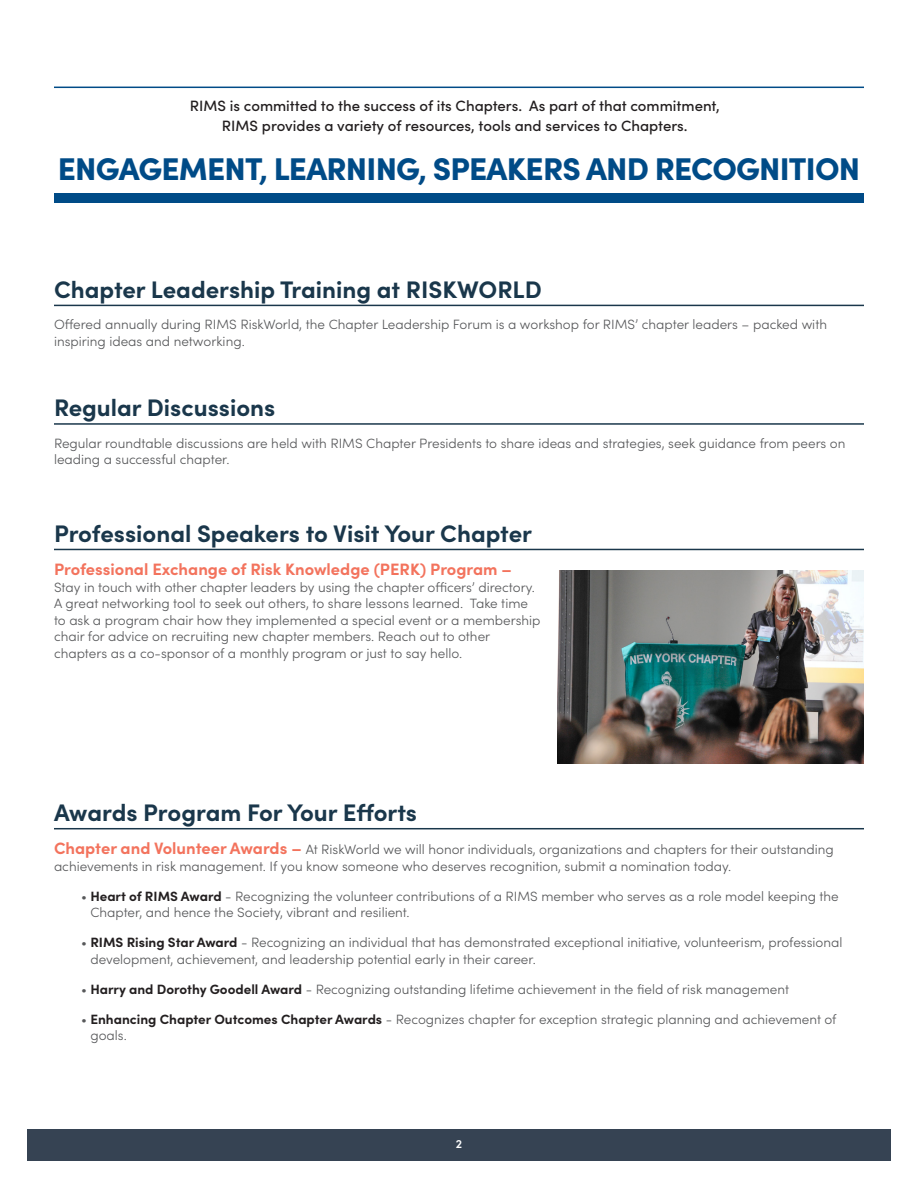
<style>
.page{position:relative;width:918px;height:1188px;background:#fff}
.page>*{position:absolute;margin:0;border:0;box-sizing:border-box;transform-origin:0 0}
.Body{font:900 31.5px "Sofia Pro";letter-spacing:-.025em;color:#004b87}
.Heading{font:700 24px "Sofia Pro";color:#1a374b}
.Body-2{font:700 16.5px "Sofia Pro";color:#f3735d}
.Body-3{font:500 15px/19.5px "Sofia Pro";color:#231f20;text-align:center}
.Body-4{font:300 13.5px/16.5px "Sofia Pro";color:#57585a}
.t1{font:600 12px "Sofia Pro";color:#fff}
.s1{font-weight:700;font-size:16.5px;color:#f3735d}
.s2{font-weight:700;color:#231f20}
</style>
<div class="page">
<div style="left:27px;top:1129px;width:864px;height:32px;background:#364353"></div>
<div style="left:54px;top:193px;width:810px;height:9px;background:#004b87"></div>
<hr style="left:54px;top:305px;width:810px;height:1px;background:#1a374b">
<hr style="left:54px;top:423px;width:810px;height:2px;background:#1a374b">
<hr style="left:54px;top:549px;width:810px;height:1px;background:#1a374b">
<hr style="left:54px;top:828px;width:810px;height:1px;background:#1a374b">
<img style="left:557px;top:571px;width:307px;height:192px">
<hr style="left:54px;top:87px;width:810px;height:1px;background:#004b87">
<p class="Body-3" style="left:190px;top:95px;width:531px">RIMS is committed to the success of its Chapters. As part of that commitment,<br>RIMS provides a variety of resources, tools and services to Chapters.</p>
<p class="Body" style="left:58px;top:144px;width:804px">ENGAGEMENT, LEARNING, SPEAKERS AND RECOGNITION</p>
<p class="Heading" style="left:54px;top:271px;width:489px">Chapter Leadership Training at RISKWORLD</p>
<p class="Body-4" style="left:54px;top:315px;width:775px">Offered annually during RIMS RiskWorld, the Chapter Leadership Forum is a workshop for RIMS’ chapter leaders – packed with inspiring ideas and networking.</p>
<p class="Heading" style="left:54px;top:390px;width:223px">Regular Discussions</p>
<p class="Body-4" style="left:54px;top:434px;width:793px">Regular roundtable discussions are held with RIMS Chapter Presidents to share ideas and strategies, seek guidance from peers on leading a successful chapter.</p>
<p class="Heading" style="left:54px;top:515px;width:480px">Professional Speakers to Visit Your Chapter</p>
<p class="Body-2" style="left:54px;top:557px;width:460px">Professional Exchange of Risk Knowledge (PERK) Program –</p>
<p class="Body-4" style="left:54px;top:578px;width:488px">Stay in touch with other chapter leaders by using the chapter officers’ directory.<br>A great networking tool to seek out others, to share lessons learned. Take time to ask a program chair how they implemented a special event or a membership chair for advice on recruiting new chapter members. Reach out to other chapters as a co-sponsor of a monthly program or just to say hello.</p>
<p class="Heading" style="left:54px;top:794px;width:365px">Awards Program For Your Efforts</p>
<p class="Body-4" style="left:54px;top:841px;width:781px"><span class="s1">Chapter and Volunteer Awards –</span> At RiskWorld we will honor individuals, organizations and chapters for their outstanding achievements in risk management. If you know someone who deserves recognition, submit a nomination today.</p>
<p class="Body-4" style="left:90px;top:887px;width:750px;text-indent:-9px">• <span class="s2">Heart of RIMS Award</span> - Recognizing the volunteer contributions of a RIMS member who serves as a role model keeping the<br>Chapter, and hence the Society, vibrant and resilient.</p>
<p class="Body-4" style="left:90px;top:934px;width:753px;text-indent:-9px">• <span class="s2">RIMS Rising Star Award</span> - Recognizing an individual that has demonstrated exceptional initiative, volunteerism, professional development, achievement, and leadership potential early in their career.</p>
<p class="Body-4" style="left:81px;top:980px;width:710px">• <span class="s2">Harry and Dorothy Goodell Award</span> - Recognizing outstanding lifetime achievement in the field of risk management</p>
<p class="Body-4" style="left:90px;top:1010px;width:748px;text-indent:-9px">• <span class="s2">Enhancing Chapter Outcomes Chapter Awards</span> - Recognizes chapter for exception strategic planning and achievement of goals.</p>
<p class="t1" style="left:456px;top:1135px;width:8px">2</p>
</div>
